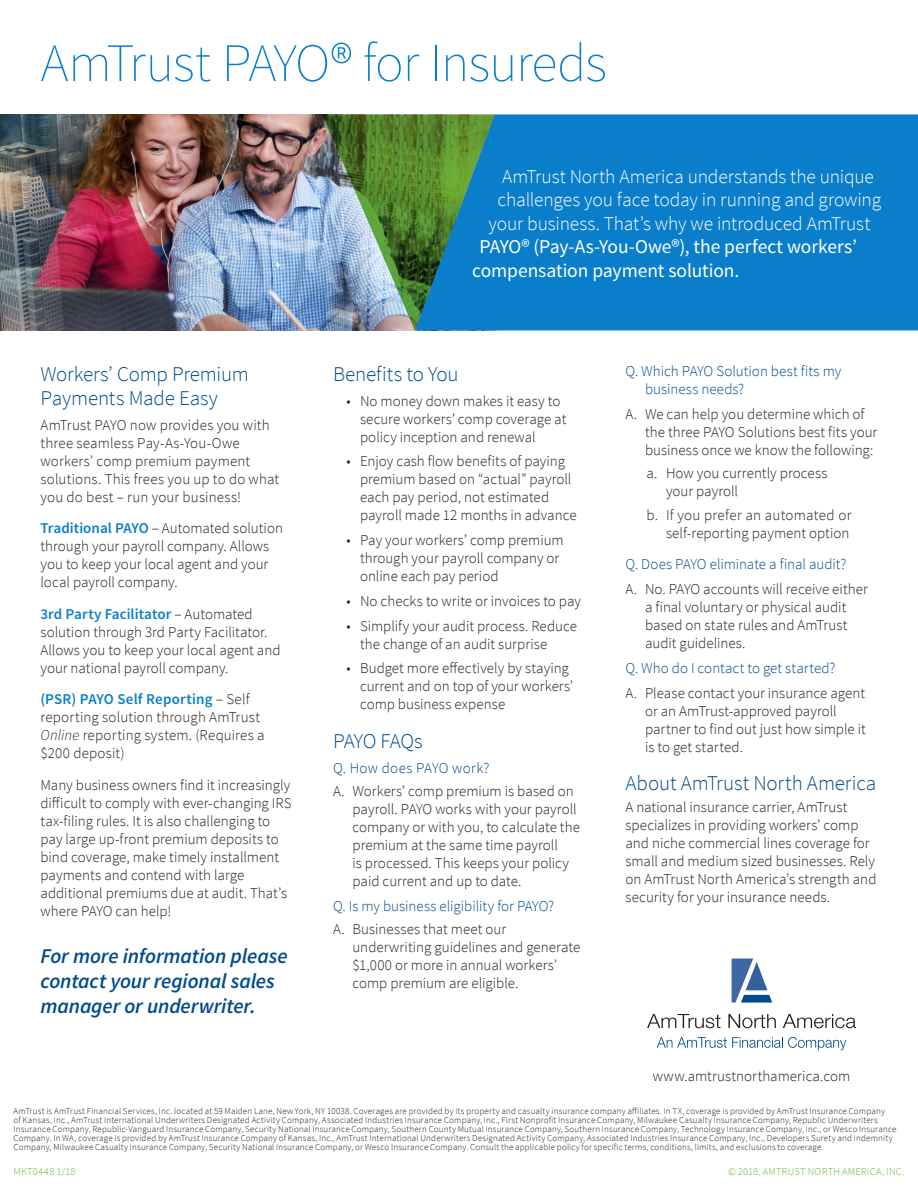
<style>
.page{position:relative;width:918px;height:1188px;background:#fff}
.page>*{position:absolute;margin:0;border:0;box-sizing:border-box;transform-origin:0 0}
.t1{font:200 54px "Source Sans Pro";letter-spacing:-.02em;color:#0a7eca}
.t2{font:italic 600 21px/25.2px "Source Sans Pro";letter-spacing:-.005em;color:#004b8e}
.Body_Header{font:300 21px "Source Sans Pro";letter-spacing:-.005em;color:#004b8e}
.Body_Subheader{font:300 21px/24px "Source Sans Pro";letter-spacing:-.01em;color:#004b8e}
.Body_Header-2{font:300 21px "Source Sans Pro";letter-spacing:-.03em;color:#004b8e}
.Intro_Copy{font:300 19.5px "Source Sans Pro";letter-spacing:-.01em;color:#fff}
.Intro_Copy-2{font:19.5px "Source Sans Pro";letter-spacing:-.005em;color:#fff}
.Body_Copy{font:300 15px/18px "Source Sans Pro";color:#231f20}
.Body_Copy-2{font:300 15px/18px "Source Sans Pro";color:#004b8e}
.Logo_Copy{font:300 15px "Source Sans Pro";letter-spacing:.005em;color:#231f20}
.Body_Copy-3{font:300 15px "Source Sans Pro";letter-spacing:.02em;color:#004b8e}
.Copyright{font:300 10.5px "Source Sans Pro";letter-spacing:.015em;color:#6db43f}
.Copyright-2{font:300 10.5px "Source Sans Pro";letter-spacing:.04em;color:#6db43f}
.Disclaimer{font:300 9px/9px "Source Sans Pro";letter-spacing:.02em;color:#231f20}
.s1{font-weight:600;color:#0a7eca}
.s2{font-style:italic}
</style>
<div class="page">
<img style="left:0;top:114px;width:322px;height:216px">
<div style="left:495px;top:114px;width:423px;height:216px;background:#0a7eca"></div>
<img style="left:322px;top:114px;width:173px;height:216px">
<svg style="left:647px;top:1014px;width:74px;height:14px"></svg>
<svg style="left:728px;top:1014px;width:48px;height:14px"></svg>
<svg style="left:783px;top:1014px;width:73px;height:14px"></svg>
<svg style="left:657px;top:1037px;width:189px;height:13px"></svg>
<svg style="left:732px;top:958px;width:40px;height:45px"></svg>
<p class="t1" style="left:40px;top:31px;width:568px">AmTrust PAYO® for Insureds</p>
<p class="Body_Subheader" style="left:40px;top:362px;width:210px">Workers’ Comp Premium<br>Payments Made Easy</p>
<p class="Body_Copy" style="left:40px;top:416px;width:240px">AmTrust PAYO now provides you with three seamless Pay-As-You-Owe workers’ comp premium payment solutions. This frees you up to do what you do best – run your business!</p>
<p class="Body_Copy" style="left:40px;top:519px;width:244px"><span class="s1">Traditional PAYO</span> – Automated solution through your payroll company. Allows you to keep your local agent and your local payroll company.</p>
<p class="Body_Copy" style="left:40px;top:605px;width:242px"><span class="s1">3rd Party Facilitator</span> – Automated solution through 3rd Party Facilitator.<br>Allows you to keep your local agent and your national payroll company.</p>
<p class="Body_Copy" style="left:40px;top:690px;width:226px"><span class="s1">(PSR) PAYO Self Reporting</span> – Self reporting solution through AmTrust<br><span class="s2">Online</span> reporting system. (Requires a $200 deposit)</p>
<p class="Body_Copy" style="left:40px;top:776px;width:253px">Many business owners find it increasingly difficult to comply with ever-changing IRS tax-filing rules. It is also challenging to pay large up-front premium deposits to bind coverage, make timely installment payments and contend with large additional premiums due at audit. That’s where PAYO can help!</p>
<p class="t2" style="left:40px;top:943px;width:249px">For more information please contact your regional sales manager or underwriter.</p>
<p class="Intro_Copy" style="left:502px;top:165px;width:373px">AmTrust North America understands the unique</p>
<p class="Intro_Copy" style="left:498px;top:188px;width:385px">challenges you face today in running and growing</p>
<p class="Intro_Copy" style="left:489px;top:211px;width:383px">your business. That’s why we introduced AmTrust</p>
<p class="Intro_Copy-2" style="left:480px;top:235px;width:379px">PAYO® (Pay-As-You-Owe®), the perfect workers’</p>
<p class="Intro_Copy-2" style="left:472px;top:258px;width:269px">compensation payment solution.</p>
<p class="Body_Header" style="left:333px;top:361px;width:127px">Benefits to You</p>
<p class="Body_Copy" style="left:360px;top:392px;width:208px;text-indent:-14px">• No money down makes it easy to secure workers’ comp coverage at policy inception and renewal</p>
<p class="Body_Copy" style="left:360px;top:452px;width:218px;text-indent:-14px">• Enjoy cash flow benefits of paying premium based on “actual” payroll each pay period, not estimated payroll made 12 months in advance</p>
<p class="Body_Copy" style="left:360px;top:531px;width:205px;text-indent:-14px">• Pay your workers’ comp premium through your payroll company or online each pay period</p>
<p class="Body_Copy" style="left:346px;top:592px;width:236px">• No checks to write or invoices to pay</p>
<p class="Body_Copy" style="left:360px;top:617px;width:219px;text-indent:-14px">• Simplify your audit process. Reduce the change of an audit surprise</p>
<p class="Body_Copy" style="left:360px;top:659px;width:215px;text-indent:-14px">• Budget more effectively by staying current and on top of your workers’ comp business expense</p>
<p class="Body_Header-2" style="left:333px;top:728px;width:91px">PAYO FAQs</p>
<p class="Body_Copy-3" style="left:333px;top:759px;width:158px">Q. How does PAYO work?</p>
<p class="Body_Copy" style="left:352px;top:782px;width:229px;text-indent:-20px">A. Workers’ comp premium is based on payroll. PAYO works with your payroll company or with you, to calculate the premium at the same time payroll<br>is processed. This keeps your policy paid current and up to date.</p>
<p class="Body_Copy-2" style="left:333px;top:897px;width:223px">Q. Is my business eligibility for PAYO?</p>
<p class="Body_Copy" style="left:352px;top:920px;width:229px;text-indent:-20px">A. Businesses that meet our underwriting guidelines and generate $1,000 or more in annual workers’ comp premium are eligible.</p>
<p class="Body_Copy-2" style="left:645px;top:362px;width:198px;text-indent:-20px">Q. Which PAYO Solution best fits my business needs?</p>
<p class="Body_Copy" style="left:645px;top:405px;width:234px;text-indent:-20px">A. We can help you determine which of the three PAYO Solutions best fits your business once we know the following:</p>
<p class="Body_Copy" style="left:666px;top:465px;width:163px;text-indent:-20px">a. How you currently process your payroll</p>
<p class="Body_Copy" style="left:646px;top:506px;width:206px;text-align:right">b. If you prefer an automated or self-reporting payment option</p>
<p class="Body_Copy-2" style="left:626px;top:555px;width:222px">Q. Does PAYO eliminate a final audit?</p>
<p class="Body_Copy" style="left:645px;top:580px;width:224px;text-indent:-20px">A. No. PAYO accounts will receive either a final voluntary or physical audit based on state rules and AmTrust audit guidelines.</p>
<p class="Body_Copy-2" style="left:626px;top:659px;width:212px">Q. Who do I contact to get started?</p>
<p class="Body_Copy" style="left:645px;top:684px;width:222px;text-indent:-20px">A. Please contact your insurance agent or an AmTrust-approved payroll partner to find out just how simple it is to get started.</p>
<p class="Body_Header" style="left:626px;top:771px;width:252px">About AmTrust North America</p>
<p class="Body_Copy" style="left:626px;top:798px;width:253px">A national insurance carrier, AmTrust specializes in providing workers’ comp and niche commercial lines coverage for small and medium sized businesses. Rely on AmTrust North America’s strength and security for your insurance needs.</p>
<p class="Logo_Copy" style="left:653px;top:1067px;width:199px">www.amtrustnorthamerica.com</p>
<p class="Disclaimer" style="left:14px;top:1106px;width:885px">AmTrust is AmTrust Financial Services, Inc. located at 59 Maiden Lane, New York, NY 10038. Coverages are provided by its property and casualty insurance company affiliates. In TX, coverage is provided by AmTrust Insurance Company<br>of Kansas, Inc., AmTrust International Underwriters Designated Activity Company, Associated Industries Insurance Company, Inc., First Nonprofit Insurance Company, Milwaukee Casualty Insurance Company, Republic Underwriters Insurance Company, Republic-Vanguard Insurance Company, Security National Insurance Company, Southern County Mutual Insurance Company, Southern Insurance Company, Technology Insurance Company, Inc., or Wesco Insurance Company. In WA, coverage is provided by AmTrust Insurance Company of Kansas, Inc., AmTrust International Underwriters Designated Activity Company, Associated Industries Insurance Company, Inc., Developers Surety and Indemnity Company, Milwaukee Casualty Insurance Company, Security National Insurance Company, or Wesco Insurance Company. Consult the applicable policy for specific terms, conditions, limits, and exclusions to coverage.</p>
<p class="Copyright-2" style="left:14px;top:1165px;width:64px">MKT0448 1/18</p>
<p class="Copyright" style="left:728px;top:1165px;width:178px">© 2018, AMTRUST NORTH AMERICA, INC.</p>
</div>
